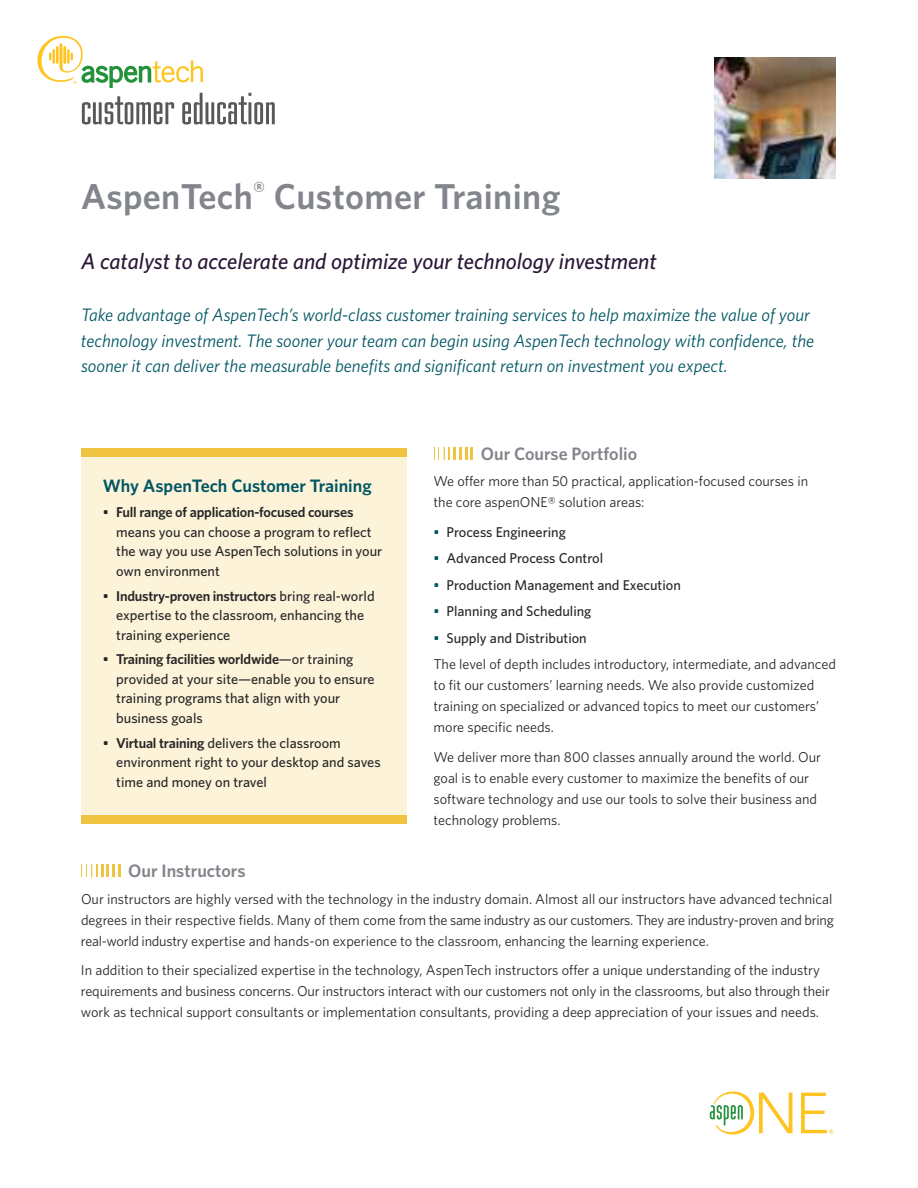
<style>
.page{position:relative;width:918px;height:1188px;background:#fff}
.page>*{position:absolute;margin:0;border:0;box-sizing:border-box;transform-origin:0 0}
.t1{font:600 36px "Whitney";letter-spacing:.01em;color:#82858b}
.t2{font:italic 500 22.5px "Whitney";color:#2a1735}
.t3{font:italic 18px/25.5px "Whitney";color:#005663}
.t4{font:600 18px "Whitney";color:#82858b}
.t5{font:600 18px "Whitney";color:#005663}
.t6{font:14.25px/21px "Whitney";color:#272627}
.t7{font:500 14.25px/19.5px "Whitney";color:#272627}
.s1{font-weight:600}
.s2{color:#005663}
.s3{font-weight:500;color:#005663}
.s4{font-weight:500}
</style>
<div class="page">
<svg style="left:81px;top:864px;width:40px;height:13px"></svg>
<svg style="left:434px;top:447px;width:39px;height:13px"></svg>
<svg style="left:710px;top:1092px;width:82px;height:42px"></svg>
<svg style="left:801px;top:1093px;width:32px;height:41px"></svg>
<div style="left:81px;top:448px;width:326px;height:368px;background:#fcf3d9"></div>
<div style="left:81px;top:448px;width:326px;height:9px;background:#f0c341"></div>
<div style="left:81px;top:815px;width:326px;height:8px;background:#f0c341"></div>
<img style="left:714px;top:57px;width:121px;height:121px">
<svg style="left:37px;top:36px;width:238px;height:88px"></svg>
<h1 class="t1" style="left:81px;top:175px;width:481px">AspenTech<sup>®</sup> Customer Training</h1>
<h2 class="t2" style="left:81px;top:248px;width:577px">A catalyst to accelerate and optimize your technology investment</h2>
<p class="t3" style="left:81px;top:302px;width:735px">Take advantage of AspenTech’s world-class customer training services to help maximize the value of your technology investment. The sooner your team can begin using AspenTech technology with confidence, the sooner it can deliver the measurable benefits and significant return on investment you expect.</p>
<p class="t5" style="left:103px;top:475px;width:270px">Why AspenTech Customer Training</p>
<p class="t7" style="left:116px;top:502px;width:268px;text-indent:-13px">• <span class="s1">Full range of application-focused courses </span>means you can choose a program to reflect the way you use AspenTech solutions in your own environment</p>
<p class="t7" style="left:116px;top:586px;width:260px;text-indent:-14px">• <span class="s1">Industry-proven instructors</span> bring real-world expertise to the classroom, enhancing the training experience</p>
<p class="t7" style="left:116px;top:650px;width:260px;text-indent:-13px">• <span class="s1">Training facilities worldwide</span>—or training provided at your site—enable you to ensure training programs that align with your business goals</p>
<p class="t7" style="left:116px;top:733px;width:266px;text-indent:-13px">• <span class="s1">Virtual training</span> delivers the classroom environment right to your desktop and saves time and money on travel</p>
<p class="t4" style="left:481px;top:443px;width:158px">Our Course Portfolio</p>
<p class="t6" style="left:434px;top:471px;width:376px">We offer more than 50 practical, application-focused courses in the core aspenONE® solution areas:</p>
<p class="t7" style="left:434px;top:522px;width:134px"><span class="s2">•</span> Process Engineering</p>
<p class="t7" style="left:434px;top:549px;width:171px"><span class="s2">•</span> Advanced Process Control</p>
<p class="t7" style="left:434px;top:575px;width:249px"><span class="s2">•</span> Production Management and Execution</p>
<p class="t7" style="left:434px;top:601px;width:159px"><span class="s2">•</span> Planning and Scheduling</p>
<p class="t6" style="left:434px;top:624px;width:404px;line-height:26.4px"><span class="s3">•</span> <span class="s4">Supply and Distribution<br></span>The level of depth includes introductory, intermediate, and advanced</p>
<p class="t6" style="left:434px;top:675px;width:387px">to fit our customers’ learning needs. We also provide customized training on specialized or advanced topics to meet our customers’ more specific needs.</p>
<p class="t6" style="left:434px;top:746px;width:389px">We deliver more than 800 classes annually around the world. Our goal is to enable every customer to maximize the benefits of our software technology and use our tools to solve their business and technology problems.</p>
<p class="t4" style="left:128px;top:861px;width:119px">Our Instructors</p>
<p class="t6" style="left:81px;top:888px;width:754px;text-align:justify">Our instructors are highly versed with the technology in the industry domain. Almost all our instructors have advanced technical degrees in their respective fields. Many of them come from the same industry as our customers. They are industry-proven and bring real-world industry expertise and hands-on experience to the classroom, enhancing the learning experience.</p>
<p class="t6" style="left:81px;top:960px;width:750px">In addition to their specialized expertise in the technology, AspenTech instructors offer a unique understanding of the industry requirements and business concerns. Our instructors interact with our customers not only in the classrooms, but also through their work as technical support consultants or implementation consultants, providing a deep appreciation of your issues and needs.</p>
</div>
